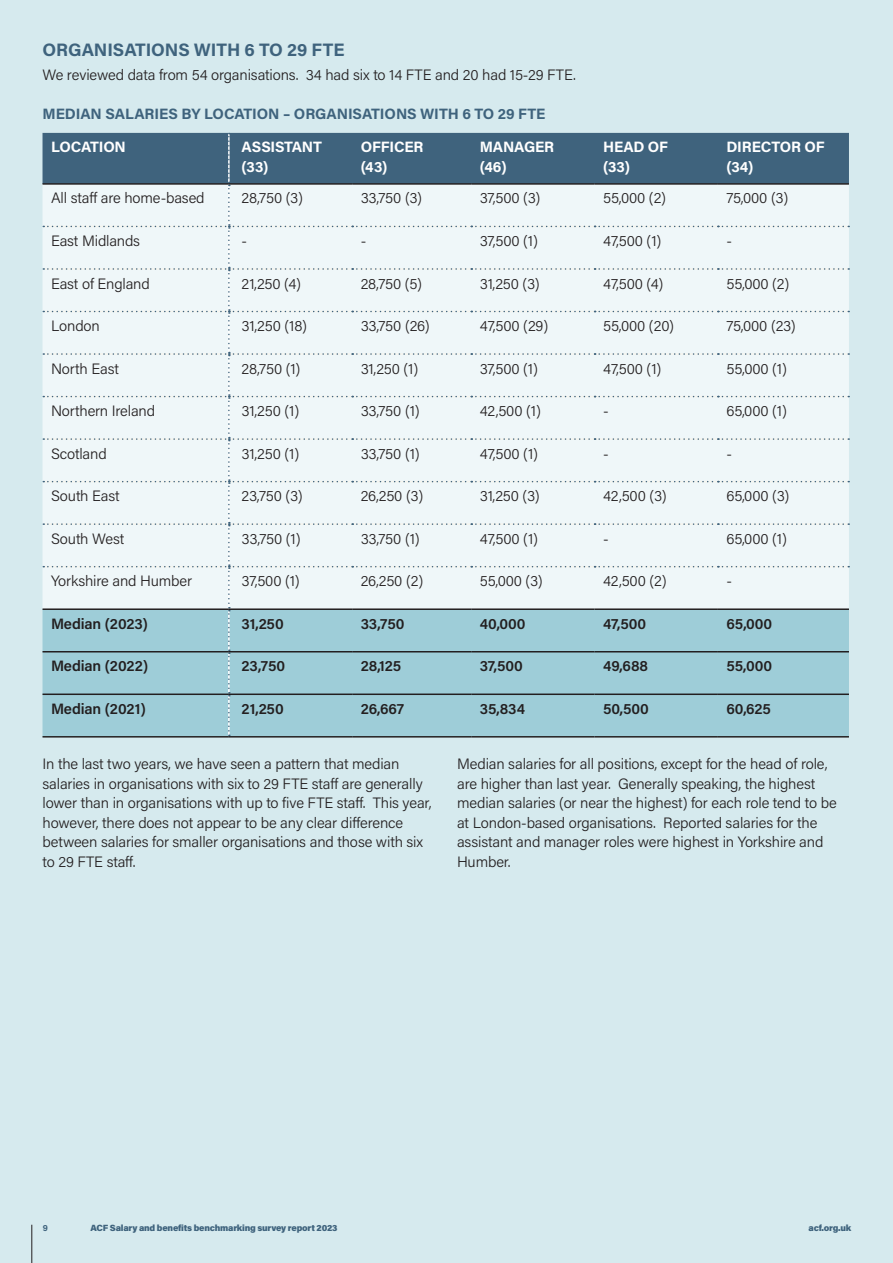
<style>
.page{position:relative;width:893px;height:1263px;background:#d6eaee}
.page>*{position:absolute;margin:0;border:0;box-sizing:border-box;transform-origin:0 0}
.BODY_COPY_BLACK{font:900 24px "Acumin Pro";letter-spacing:-.01em;color:#231f20}
.H2_TITLE_DARK_BLUE_12PT{font:700 18px "Acumin Pro";letter-spacing:-.005em;color:#3f637d}
.BODY_COPY_BLACK-2{font:300 15px/19.5px "Acumin Pro";letter-spacing:-.01em;color:#231f20}
.BODY_COPY_BLACK-3{font:600 15px "Acumin Pro";letter-spacing:-.005em;color:#231f20}
.BODY_COPY_BLACK-4{font:700 15px/19.5px "Acumin Pro";letter-spacing:-.01em;color:#fff}
.H2_TITLE_DARK_BLUE_10PT{font:700 15px "Acumin Pro";letter-spacing:-.005em;color:#3f637d}
.t1{font:900 9px "Acumin Pro";letter-spacing:-.025em;color:#3f637d}
.t2{font:700 9px "Acumin Pro";color:#3f637d}
</style>
<div class="page">
<svg style="left:43px;top:133px;width:806px;height:603px;background:#ccdee4"></svg>
<hr style="left:43px;top:736px;width:186px;height:1px;background:#231f20">
<hr style="left:229px;top:736px;width:123px;height:1px;background:#231f20">
<hr style="left:352px;top:736px;width:119px;height:1px;background:#231f20">
<hr style="left:471px;top:736px;width:124px;height:1px;background:#231f20">
<hr style="left:595px;top:736px;width:123px;height:1px;background:#231f20">
<hr style="left:718px;top:736px;width:131px;height:1px;background:#231f20">
<hr style="left:32px;top:1225px;width:1px;height:38px;background:#231f20">
<p class="H2_TITLE_DARK_BLUE_12PT" style="left:43px;top:37px;width:303px">ORGANISATIONS WITH 6 TO 29 FTE</p>
<p class="BODY_COPY_BLACK-2" style="left:43px;top:64px;width:535px">We reviewed data from 54 organisations. 34 had six to 14 FTE and 20 had 15-29 FTE.</p>
<p class="H2_TITLE_DARK_BLUE_10PT" style="left:43px;top:103px;width:505px">MEDIAN SALARIES BY LOCATION – ORGANISATIONS WITH 6 TO 29 FTE</p>
<p class="BODY_COPY_BLACK-4" style="left:51px;top:137px;width:76px">LOCATION</p>
<p class="BODY_COPY_BLACK-4" style="left:242px;top:137px;width:82px">ASSISTANT (33)</p>
<p class="BODY_COPY_BLACK-4" style="left:361px;top:137px;width:64px">OFFICER (43)</p>
<p class="BODY_COPY_BLACK-4" style="left:480px;top:137px;width:76px">MANAGER (46)</p>
<p class="BODY_COPY_BLACK-4" style="left:603px;top:137px;width:67px">HEAD OF (33)</p>
<p class="BODY_COPY_BLACK-4" style="left:726px;top:137px;width:100px">DIRECTOR OF (34)</p>
<p class="BODY_COPY_BLACK-2" style="left:51px;top:188px;width:155px">All staff are home-based</p>
<p class="BODY_COPY_BLACK-2" style="left:242px;top:188px;width:63px">28,750 (3)</p>
<p class="BODY_COPY_BLACK-2" style="left:361px;top:188px;width:63px">33,750 (3)</p>
<p class="BODY_COPY_BLACK-2" style="left:480px;top:188px;width:62px">37,500 (3)</p>
<p class="BODY_COPY_BLACK-2" style="left:603px;top:188px;width:65px">55,000 (2)</p>
<p class="BODY_COPY_BLACK-2" style="left:726px;top:188px;width:63px">75,000 (3)</p>
<p class="BODY_COPY_BLACK-2" style="left:51px;top:230px;width:91px">East Midlands</p>
<p class="BODY_COPY_BLACK-2" style="left:242px;top:230px;width:7px">-</p>
<p class="BODY_COPY_BLACK-2" style="left:361px;top:230px;width:7px">-</p>
<p class="BODY_COPY_BLACK-2" style="left:480px;top:230px;width:60px">37,500 (1)</p>
<p class="BODY_COPY_BLACK-2" style="left:603px;top:230px;width:60px">47,500 (1)</p>
<p class="BODY_COPY_BLACK-2" style="left:726px;top:230px;width:7px">-</p>
<p class="BODY_COPY_BLACK-2" style="left:51px;top:273px;width:100px">East of England</p>
<p class="BODY_COPY_BLACK-2" style="left:242px;top:273px;width:61px">21,250 (4)</p>
<p class="BODY_COPY_BLACK-2" style="left:361px;top:273px;width:63px">28,750 (5)</p>
<p class="BODY_COPY_BLACK-2" style="left:480px;top:273px;width:61px">31,250 (3)</p>
<p class="BODY_COPY_BLACK-2" style="left:603px;top:273px;width:62px">47,500 (4)</p>
<p class="BODY_COPY_BLACK-2" style="left:726px;top:273px;width:65px">55,000 (2)</p>
<p class="BODY_COPY_BLACK-2" style="left:51px;top:315px;width:50px">London</p>
<p class="BODY_COPY_BLACK-2" style="left:242px;top:315px;width:67px">31,250 (18)</p>
<p class="BODY_COPY_BLACK-2" style="left:361px;top:315px;width:71px">33,750 (26)</p>
<p class="BODY_COPY_BLACK-2" style="left:480px;top:315px;width:70px">47,500 (29)</p>
<p class="BODY_COPY_BLACK-2" style="left:603px;top:315px;width:72px">55,000 (20)</p>
<p class="BODY_COPY_BLACK-2" style="left:726px;top:315px;width:71px">75,000 (23)</p>
<p class="BODY_COPY_BLACK-2" style="left:51px;top:358px;width:69px">North East</p>
<p class="BODY_COPY_BLACK-2" style="left:242px;top:358px;width:60px">28,750 (1)</p>
<p class="BODY_COPY_BLACK-2" style="left:361px;top:358px;width:59px">31,250 (1)</p>
<p class="BODY_COPY_BLACK-2" style="left:480px;top:358px;width:60px">37,500 (1)</p>
<p class="BODY_COPY_BLACK-2" style="left:603px;top:358px;width:60px">47,500 (1)</p>
<p class="BODY_COPY_BLACK-2" style="left:726px;top:358px;width:62px">55,000 (1)</p>
<p class="BODY_COPY_BLACK-2" style="left:51px;top:400px;width:106px">Northern Ireland</p>
<p class="BODY_COPY_BLACK-2" style="left:242px;top:400px;width:59px">31,250 (1)</p>
<p class="BODY_COPY_BLACK-2" style="left:361px;top:400px;width:60px">33,750 (1)</p>
<p class="BODY_COPY_BLACK-2" style="left:480px;top:400px;width:63px">42,500 (1)</p>
<p class="BODY_COPY_BLACK-2" style="left:603px;top:400px;width:7px">-</p>
<p class="BODY_COPY_BLACK-2" style="left:726px;top:400px;width:62px">65,000 (1)</p>
<p class="BODY_COPY_BLACK-2" style="left:51px;top:443px;width:57px">Scotland</p>
<p class="BODY_COPY_BLACK-2" style="left:242px;top:443px;width:59px">31,250 (1)</p>
<p class="BODY_COPY_BLACK-2" style="left:361px;top:443px;width:60px">33,750 (1)</p>
<p class="BODY_COPY_BLACK-2" style="left:480px;top:443px;width:60px">47,500 (1)</p>
<p class="BODY_COPY_BLACK-2" style="left:603px;top:443px;width:7px">-</p>
<p class="BODY_COPY_BLACK-2" style="left:726px;top:443px;width:7px">-</p>
<p class="BODY_COPY_BLACK-2" style="left:51px;top:486px;width:70px">South East</p>
<p class="BODY_COPY_BLACK-2" style="left:242px;top:486px;width:63px">23,750 (3)</p>
<p class="BODY_COPY_BLACK-2" style="left:361px;top:486px;width:64px">26,250 (3)</p>
<p class="BODY_COPY_BLACK-2" style="left:480px;top:486px;width:61px">31,250 (3)</p>
<p class="BODY_COPY_BLACK-2" style="left:603px;top:486px;width:65px">42,500 (3)</p>
<p class="BODY_COPY_BLACK-2" style="left:726px;top:486px;width:64px">65,000 (3)</p>
<p class="BODY_COPY_BLACK-2" style="left:51px;top:528px;width:75px">South West</p>
<p class="BODY_COPY_BLACK-2" style="left:242px;top:528px;width:60px">33,750 (1)</p>
<p class="BODY_COPY_BLACK-2" style="left:361px;top:528px;width:60px">33,750 (1)</p>
<p class="BODY_COPY_BLACK-2" style="left:480px;top:528px;width:60px">47,500 (1)</p>
<p class="BODY_COPY_BLACK-2" style="left:603px;top:528px;width:7px">-</p>
<p class="BODY_COPY_BLACK-2" style="left:726px;top:528px;width:62px">65,000 (1)</p>
<p class="BODY_COPY_BLACK-2" style="left:51px;top:571px;width:143px">Yorkshire and Humber</p>
<p class="BODY_COPY_BLACK-2" style="left:242px;top:571px;width:60px">37,500 (1)</p>
<p class="BODY_COPY_BLACK-2" style="left:361px;top:571px;width:64px">26,250 (2)</p>
<p class="BODY_COPY_BLACK-2" style="left:480px;top:571px;width:65px">55,000 (3)</p>
<p class="BODY_COPY_BLACK-2" style="left:603px;top:571px;width:65px">42,500 (2)</p>
<p class="BODY_COPY_BLACK-2" style="left:726px;top:571px;width:7px">-</p>
<p class="BODY_COPY_BLACK-3" style="left:51px;top:613px;width:98px">Median (2023)</p>
<p class="BODY_COPY_BLACK-3" style="left:242px;top:613px;width:44px">31,250</p>
<p class="BODY_COPY_BLACK-3" style="left:361px;top:613px;width:45px">33,750</p>
<p class="BODY_COPY_BLACK-3" style="left:480px;top:613px;width:47px">40,000</p>
<p class="BODY_COPY_BLACK-3" style="left:603px;top:613px;width:45px">47,500</p>
<p class="BODY_COPY_BLACK-3" style="left:726px;top:613px;width:47px">65,000</p>
<p class="BODY_COPY_BLACK-3" style="left:51px;top:655px;width:99px">Median (2022)</p>
<p class="BODY_COPY_BLACK-3" style="left:242px;top:655px;width:45px">23,750</p>
<p class="BODY_COPY_BLACK-3" style="left:361px;top:655px;width:42px">28,125</p>
<p class="BODY_COPY_BLACK-3" style="left:480px;top:655px;width:45px">37,500</p>
<p class="BODY_COPY_BLACK-3" style="left:603px;top:655px;width:47px">49,688</p>
<p class="BODY_COPY_BLACK-3" style="left:726px;top:655px;width:47px">55,000</p>
<p class="BODY_COPY_BLACK-3" style="left:51px;top:698px;width:96px">Median (2021)</p>
<p class="BODY_COPY_BLACK-3" style="left:242px;top:698px;width:44px">21,250</p>
<p class="BODY_COPY_BLACK-3" style="left:361px;top:698px;width:45px">26,667</p>
<p class="BODY_COPY_BLACK-3" style="left:480px;top:698px;width:47px">35,834</p>
<p class="BODY_COPY_BLACK-3" style="left:603px;top:698px;width:47px">50,500</p>
<p class="BODY_COPY_BLACK-3" style="left:726px;top:698px;width:46px">60,625</p>
<p class="BODY_COPY_BLACK" style="left:179px;top:573px;width:351px">organisations with 6 to 29 FTE</p>
<p class="BODY_COPY_BLACK-2" style="left:43px;top:753px;width:391px">In the last two years, we have seen a pattern that median salaries in organisations with six to 29 FTE staff are generally lower than in organisations with up to five FTE staff. This year, however, there does not appear to be any clear difference between salaries for smaller organisations and those with six to 29 FTE staff.</p>
<p class="BODY_COPY_BLACK-2" style="left:457px;top:753px;width:381px">Median salaries for all positions, except for the head of role, are higher than last year. Generally speaking, the highest median salaries (or near the highest) for each role tend to be at London-based organisations. Reported salaries for the assistant and manager roles were highest in Yorkshire and Humber.</p>
<p class="t2" style="left:43px;top:1222px;width:7px">9</p>
<p class="t1" style="left:91px;top:1222px;width:249px">ACF Salary and benefits benchmarking survey report 2023</p>
<p class="t1" style="left:808px;top:1222px;width:44px">acf.org.uk</p>
</div>
